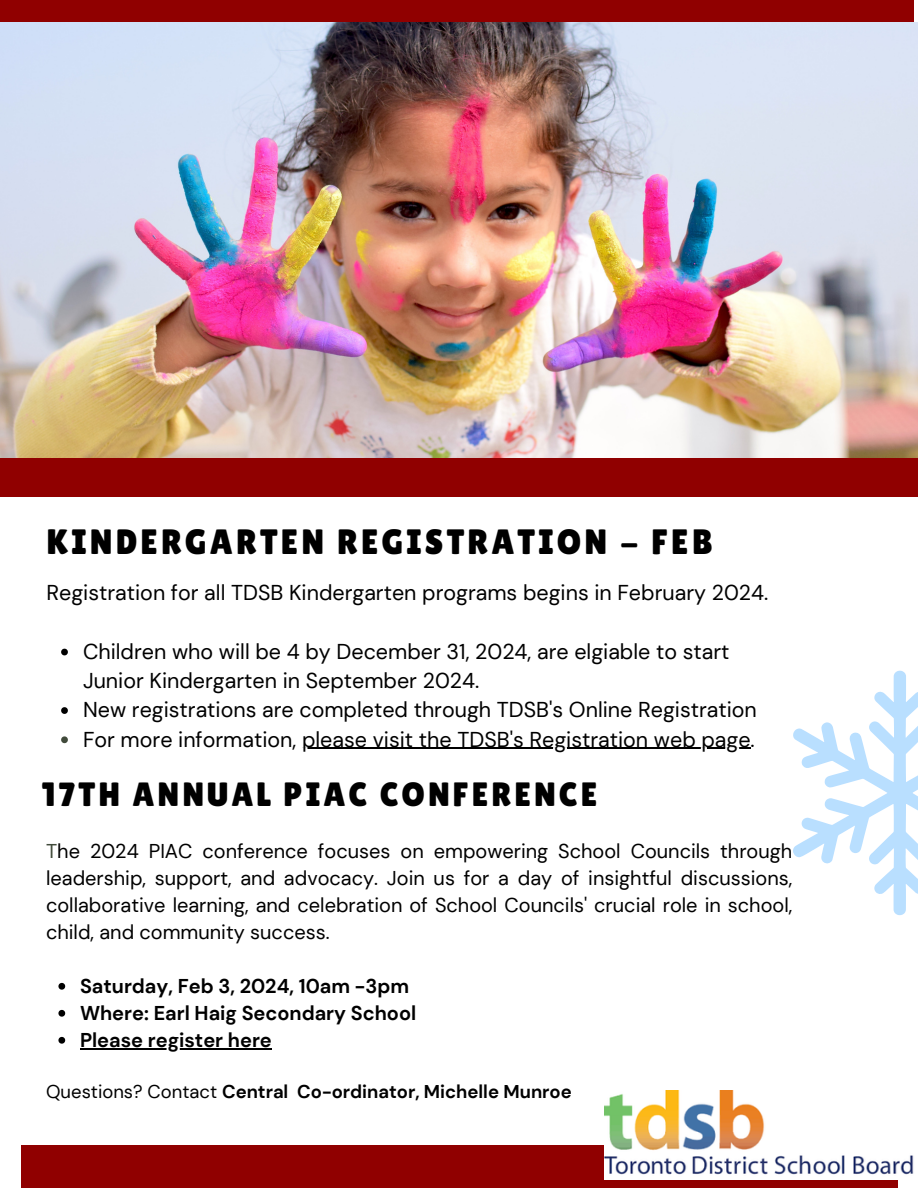
<style>
.page{position:relative;width:918px;height:1188px;background:#fff}
.page>*{position:absolute;margin:0;border:0;box-sizing:border-box;transform-origin:0 0}
.t1{font:35.25px "Lilita One";letter-spacing:.09em;color:#000}
.t2{font:33.75px "Lilita One";letter-spacing:.09em;color:#000}
.t3{font:21.45px/29.2px "DM Sans";color:#000}
.t4{font:19.95px/27px "DM Sans";color:#000;text-align:justify}
.t5{font:700 19.95px "DM Sans";color:#000}
.t6{font:700 18.45px "DM Sans";color:#000}
.s1{color:#414b3b}
.s2{font-weight:400}
</style>
<div class="page">
<div style="left:21px;top:1145px;width:876px;height:43px;background:#900000"></div>
<div style="left:0;top:0;width:914px;height:27px;background:#900000"></div>
<div style="left:0;top:458px;width:918px;height:38px;background:#900000"></div>
<img style="left:604px;top:1090px;width:310px;height:89px">
<img style="left:0;top:22px;width:918px;height:436px">
<svg style="left:61px;top:649px;width:7px;height:6px"></svg>
<svg style="left:61px;top:707px;width:7px;height:7px"></svg>
<svg style="left:61px;top:736px;width:7px;height:7px"></svg>
<hr style="left:302px;top:748px;width:449px;height:1px;background:#000">
<svg style="left:793px;top:670px;width:125px;height:246px"></svg>
<svg style="left:58px;top:983px;width:7px;height:7px"></svg>
<svg style="left:58px;top:1010px;width:7px;height:7px"></svg>
<svg style="left:58px;top:1037px;width:7px;height:7px"></svg>
<hr style="left:80px;top:1048px;width:192px;height:1px;background:#000">
<h2 class="t1" style="left:47px;top:521px;width:668px">KINDERGARTEN REGISTRATION - FEB</h2>
<h2 class="t3" style="left:47px;top:578px;width:723px">Registration for all TDSB Kindergarten programs begins in February 2024.</h2>
<h2 class="t3" style="left:83px;top:637px;width:648px">Children who will be 4 by December 31, 2024, are elgiable to start<br>Junior Kindergarten in September 2024.</h2>
<h2 class="t3" style="left:83px;top:695px;width:675px">New registrations are completed through TDSB's Online Registration</h2>
<p class="t3" style="left:83px;top:725px;width:673px">For more information, please visit the TDSB's Registration web page.</p>
<h2 class="t2" style="left:42px;top:775px;width:557px">17TH ANNUAL PIAC CONFERENCE</h2>
<h2 class="t4" style="left:46px;top:838px;width:748px"><span class="s1">T</span>he 2024 PIAC conference focuses on empowering School Councils through leadership, support, and advocacy. Join us for a day of insightful discussions, collaborative learning, and celebration of School Councils' crucial role in school, child, and community success.</h2>
<h2 class="t5" style="left:80px;top:973px;width:331px">Saturday, Feb 3, 2024, 10am -3pm</h2>
<h2 class="t5" style="left:80px;top:1000px;width:338px">Where: Earl Haig Secondary School</h2>
<p class="t5" style="left:80px;top:1027px;width:193px">Please register here</p>
<p class="t6" style="left:46px;top:1079px;width:527px"><span class="s2">Questions? Contact</span> Central Co-ordinator, Michelle Munroe</p>
</div>
